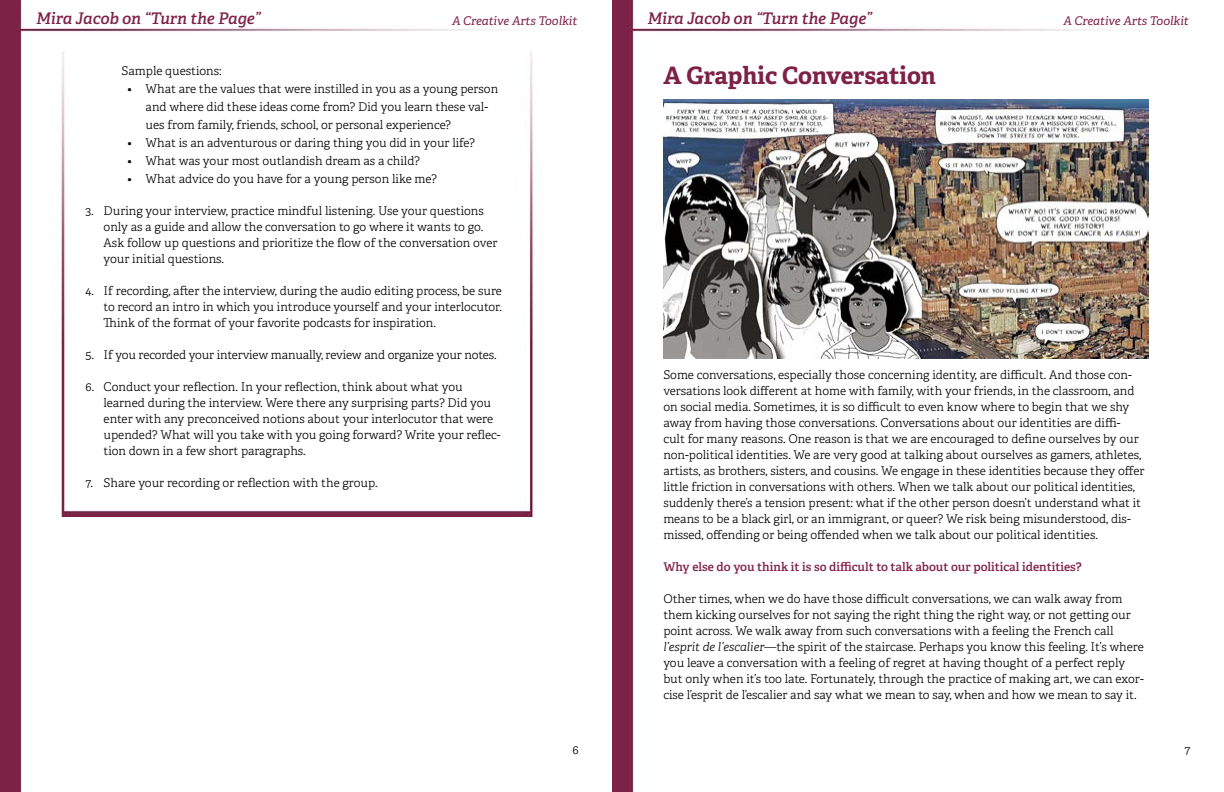
<style>
.page{position:relative;width:1224px;height:792px;background:#fff}
.page>*{position:absolute;margin:0;border:0;box-sizing:border-box;transform-origin:0 0}
.t1{font:700 24px "Adelle";letter-spacing:-.005em;color:#7e2147}
.t2{font:italic 600 16px "Adelle";color:#7e2147}
.t3{font:300 12px/16px "Adelle";color:#000}
.t4{font:600 12px "Adelle";color:#7e2147}
.t5{font:italic 12px "Adelle";color:#7e2147}
.s1{font-style:italic}
</style>
<div class="page">
<img style="left:0;top:0;width:533px;height:792px">
<img style="left:36px;top:36px;width:497px;height:480px">
<img style="left:612px;top:0;width:537px;height:792px">
<img style="left:664px;top:100px;width:485px;height:258px">
<h2 class="t2" style="left:36px;top:8px;width:226px">Mira Jacob on “Turn the Page”</h2>
<p class="t5" style="left:452px;top:14px;width:127px">A Creative Arts Toolkit</p>
<h2 class="t2" style="left:647px;top:8px;width:226px">Mira Jacob on “Turn the Page”</h2>
<p class="t5" style="left:1063px;top:14px;width:127px">A Creative Arts Toolkit</p>
<p class="t3" style="left:122px;top:63px;width:101px">Sample questions:</p>
<p class="t3" style="left:146px;top:80px;width:354px;line-height:18px;text-indent:-18px">• What are the values that were instilled in you as a young person and where did these ideas come from? Did you learn these val&shy;ues from family, friends, school, or personal experience?</p>
<p class="t3" style="left:128px;top:135px;width:349px">• What is an adventurous or daring thing you did in your life?</p>
<p class="t3" style="left:128px;top:153px;width:294px">• What was your most outlandish dream as a child?</p>
<p class="t3" style="left:128px;top:171px;width:311px">• What advice do you have for a young person like me?</p>
<p class="t3" style="left:104px;top:203px;width:395px;text-indent:-18px">3. During your interview, practice mindful listening. Use your questions only as a guide and allow the conversation to go where it wants to go.<br>Ask follow up questions and prioritize the flow of the conversation over your initial questions.</p>
<p class="t3" style="left:104px;top:283px;width:400px;text-align:justify;text-indent:-18px">4. If recording, after the interview, during the audio editing process, be sure to record an intro in which you introduce yourself and your interlocutor.<br>Think of the format of your favorite podcasts for inspiration.</p>
<p class="t3" style="left:86px;top:347px;width:412px">5. If you recorded your interview manually, review and organize your notes.</p>
<p class="t3" style="left:104px;top:379px;width:398px;text-indent:-18px">6. Conduct your reflection. In your reflection, think about what you learned during the interview. Were there any surprising parts? Did you enter with any preconceived notions about your interlocutor that were upended? What will you take with you going forward? Write your reflec&shy;tion down in a few short paragraphs.</p>
<p class="t3" style="left:86px;top:475px;width:294px">7. Share your recording or reflection with the group.</p>
<h1 class="t1" style="left:663px;top:61px;width:274px">A Graphic Conversation</h1>
<p class="t3" style="left:663px;top:367px;width:483px">Some conversations, especially those concerning identity, are difficult. And those con&shy;versations look different at home with family, with your friends, in the classroom, and on social media. Sometimes, it is so difficult to even know where to begin that we shy away from having those conversations. Conversations about our identities are diffi&shy;cult for many reasons. One reason is that we are encouraged to define ourselves by our non-political identities. We are very good at talking about ourselves as gamers, athletes, artists, as brothers, sisters, and cousins. We engage in these identities because they offer little friction in conversations with others. When we talk about our political identities, suddenly there’s a tension present: what if the other person doesn’t understand what it means to be a black girl, or an immigrant, or queer? We risk being misunderstood, dis&shy;missed, offending or being offended when we talk about our political identities.</p>
<p class="t4" style="left:663px;top:559px;width:420px">Why else do you think it is so difficult to talk about our political identities?</p>
<p class="t3" style="left:663px;top:591px;width:482px">Other times, when we do have those difficult conversations, we can walk away from them kicking ourselves for not saying the right thing the right way, or not getting our point across. We walk away from such conversations with a feeling the French call <span class="s1">l’esprit de l’escalier</span>—the spirit of the staircase. Perhaps you know this feeling. It’s where you leave a conversation with a feeling of regret at having thought of a perfect reply but only when it’s too late. Fortunately, through the practice of making art, we can exor&shy;cise l’esprit de l’escalier and say what we mean to say, when and how we mean to say it.</p>
<p class="t3" style="left:572px;top:742px;width:8px">6</p>
<p class="t3" style="left:1185px;top:742px;width:7px">7</p>
</div>
